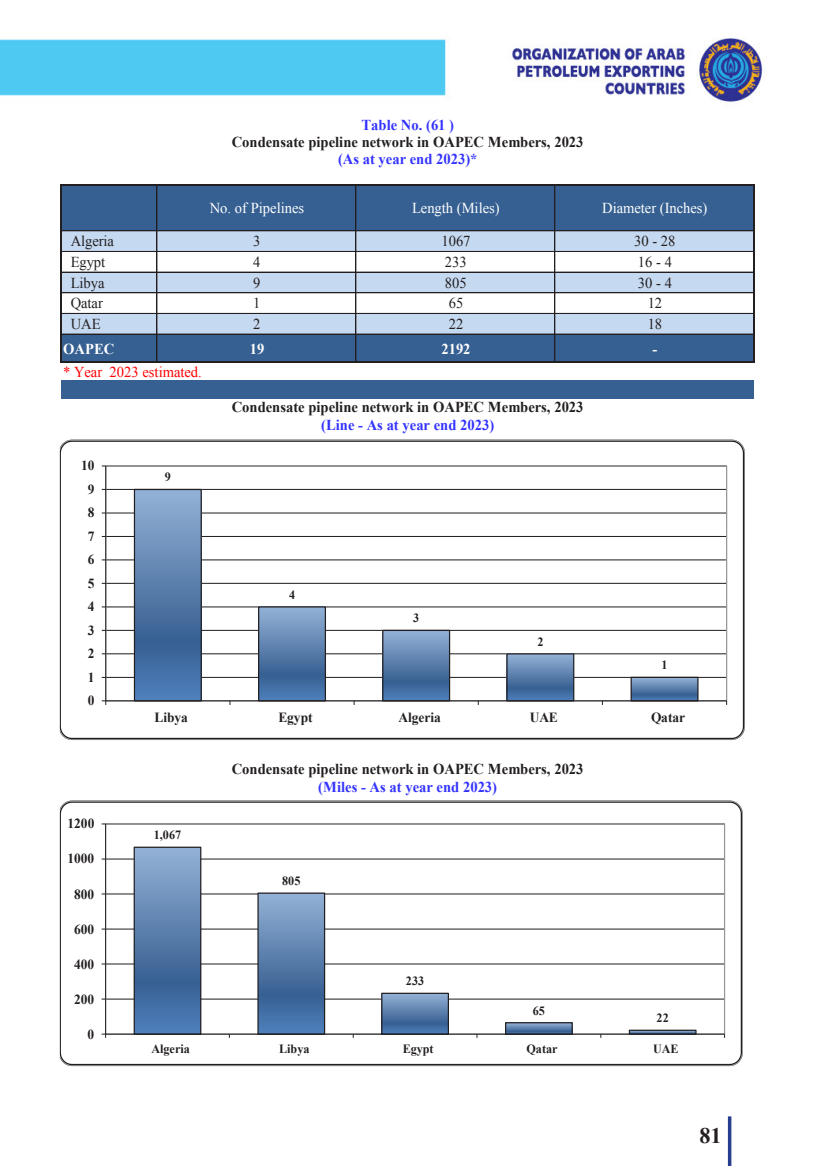
<style>
.page{position:relative;width:819px;height:1166px;background:#fff}
.page>*{position:absolute;margin:0;border:0;box-sizing:border-box;transform-origin:0 0}
.t1{font:700 22.22px "Times New Roman";color:#231f20}
.t2{font:700 15.05px "Times New Roman";color:#231f20;scale:.96 1}
.t3{font:700 15.05px "Times New Roman";color:#33f;scale:.96 1}
.t4{font:15.05px "Times New Roman";color:#231f20;scale:.96 1}
.t5{font:15.05px "Times New Roman";color:#fff;scale:.96 1}
.t6{font:15.05px "Times New Roman";color:#f00;scale:.96 1}
.t7{font:700 15.05px "Times New Roman";color:#fff;scale:.96 1}
.t8{font:700 14px "Times New Roman";color:#231f20;scale:.96 1}
.t9{font:700 13.83px "Times New Roman";color:#231f20;scale:.96 1}
.t10{font:700 12.6px "Times New Roman";color:#231f20;scale:.96 1}
</style>
<div class="page">
<svg style="left:727px;top:1116px;width:4px;height:50px"></svg>
<img style="left:0;top:37px;width:763px;height:65px">
<div style="left:61px;top:185px;width:692px;height:46px;background:#366092"></div>
<div style="left:61px;top:231px;width:692px;height:20px;background:#c5d9f1"></div>
<div style="left:61px;top:272px;width:692px;height:21px;background:#c5d9f1"></div>
<div style="left:61px;top:313px;width:692px;height:21px;background:#c5d9f1"></div>
<div style="left:61px;top:334px;width:692px;height:29px;background:#366092"></div>
<div style="left:61px;top:380px;width:692px;height:19px;background:#366092"></div>
<hr style="left:60px;top:184px;width:1px;height:179px;background:#231f20">
<hr style="left:157px;top:186px;width:1px;height:176px;background:#231f20">
<hr style="left:355px;top:186px;width:1px;height:176px;background:#231f20">
<hr style="left:356px;top:186px;width:1px;height:176px;background:#231f20">
<hr style="left:554px;top:186px;width:1px;height:176px;background:#231f20">
<hr style="left:753px;top:186px;width:1px;height:177px;background:#231f20">
<hr style="left:61px;top:184px;width:693px;height:2px;background:#231f20">
<hr style="left:61px;top:230px;width:692px;height:1px;background:#231f20">
<hr style="left:61px;top:231px;width:692px;height:1px;background:#231f20">
<hr style="left:61px;top:251px;width:692px;height:1px;background:#231f20">
<hr style="left:61px;top:272px;width:692px;height:1px;background:#231f20">
<hr style="left:61px;top:292px;width:692px;height:1px;background:#231f20">
<hr style="left:61px;top:293px;width:692px;height:1px;background:#231f20">
<hr style="left:61px;top:313px;width:692px;height:1px;background:#231f20">
<hr style="left:61px;top:334px;width:692px;height:1px;background:#231f20">
<hr style="left:61px;top:362px;width:693px;height:1px;background:#231f20">
<svg style="left:60px;top:440px;width:685px;height:300px"></svg>
<svg style="left:60px;top:800px;width:682px;height:266px"></svg>
<p class="t3" style="left:361px;top:114px;width:98px">Table No. (61 )</p>
<p class="t2" style="left:232px;top:131px;width:368px">Condensate pipeline network in OAPEC Members, 2023</p>
<p class="t3" style="left:338px;top:148px;width:147px">(As at year end 2023)*</p>
<p class="t5" style="left:210px;top:198px;width:100px">No. of Pipelines</p>
<p class="t5" style="left:412px;top:198px;width:93px">Length (Miles)</p>
<p class="t5" style="left:602px;top:198px;width:111px">Diameter (Inches)</p>
<p class="t4" style="left:71px;top:231px;width:47px">Algeria</p>
<p class="t4" style="left:253px;top:231px;width:9px">3</p>
<p class="t4" style="left:441px;top:231px;width:32px">1067</p>
<p class="t4" style="left:634px;top:231px;width:45px">30 - 28</p>
<p class="t4" style="left:71px;top:252px;width:37px">Egypt</p>
<p class="t4" style="left:253px;top:252px;width:9px">4</p>
<p class="t4" style="left:445px;top:252px;width:24px">233</p>
<p class="t4" style="left:637px;top:252px;width:37px">16 - 4</p>
<p class="t4" style="left:71px;top:272px;width:37px">Libya</p>
<p class="t4" style="left:253px;top:272px;width:9px">9</p>
<p class="t4" style="left:445px;top:272px;width:24px">805</p>
<p class="t4" style="left:637px;top:272px;width:37px">30 - 4</p>
<p class="t4" style="left:71px;top:293px;width:35px">Qatar</p>
<p class="t4" style="left:253px;top:293px;width:9px">1</p>
<p class="t4" style="left:448px;top:293px;width:17px">65</p>
<p class="t4" style="left:647px;top:293px;width:17px">12</p>
<p class="t4" style="left:71px;top:314px;width:33px">UAE</p>
<p class="t4" style="left:253px;top:314px;width:9px">2</p>
<p class="t4" style="left:448px;top:314px;width:17px">22</p>
<p class="t4" style="left:647px;top:314px;width:17px">18</p>
<p class="t7" style="left:63px;top:338px;width:55px">OAPEC</p>
<p class="t7" style="left:250px;top:338px;width:17px">19</p>
<p class="t7" style="left:441px;top:338px;width:32px">2192</p>
<p class="t7" style="left:652px;top:338px;width:7px">-</p>
<p class="t6" style="left:63px;top:361px;width:146px">* Year 2023 estimated.</p>
<p class="t9" style="left:81px;top:456px;width:15px">10</p>
<p class="t9" style="left:88px;top:480px;width:8px">9</p>
<p class="t9" style="left:88px;top:503px;width:8px">8</p>
<p class="t8" style="left:88px;top:526px;width:9px">7</p>
<p class="t9" style="left:88px;top:550px;width:8px">6</p>
<p class="t9" style="left:88px;top:574px;width:8px">5</p>
<p class="t9" style="left:88px;top:597px;width:8px">4</p>
<p class="t9" style="left:88px;top:621px;width:8px">3</p>
<p class="t8" style="left:88px;top:644px;width:9px">2</p>
<p class="t9" style="left:88px;top:667px;width:8px">1</p>
<p class="t9" style="left:88px;top:691px;width:8px">0</p>
<p class="t8" style="left:67px;top:814px;width:30px">1200</p>
<p class="t9" style="left:67px;top:849px;width:29px">1000</p>
<p class="t9" style="left:74px;top:884px;width:22px">800</p>
<p class="t9" style="left:74px;top:919px;width:22px">600</p>
<p class="t8" style="left:74px;top:954px;width:23px">400</p>
<p class="t9" style="left:74px;top:989px;width:22px">200</p>
<p class="t9" style="left:88px;top:1024px;width:8px">0</p>
<p class="t10" style="left:165px;top:468px;width:8px">9</p>
<p class="t2" style="left:232px;top:397px;width:368px">Condensate pipeline network in OAPEC Members, 2023</p>
<p class="t3" style="left:321px;top:415px;width:182px">(Line - As at year end 2023)</p>
<p class="t10" style="left:289px;top:586px;width:8px">4</p>
<p class="t10" style="left:413px;top:609px;width:8px">3</p>
<p class="t10" style="left:537px;top:633px;width:8px">2</p>
<p class="t10" style="left:661px;top:656px;width:8px">1</p>
<p class="t8" style="left:154px;top:707px;width:36px">Libya</p>
<p class="t8" style="left:278px;top:707px;width:37px">Egypt</p>
<p class="t8" style="left:398px;top:707px;width:46px">Algeria</p>
<p class="t8" style="left:529px;top:707px;width:31px">UAE</p>
<p class="t8" style="left:651px;top:707px;width:37px">Qatar</p>
<p class="t10" style="left:154px;top:826px;width:30px">1,067</p>
<p class="t2" style="left:232px;top:758px;width:368px">Condensate pipeline network in OAPEC Members, 2023</p>
<p class="t3" style="left:318px;top:776px;width:188px">(Miles - As at year end 2023)</p>
<p class="t10" style="left:282px;top:872px;width:21px">805</p>
<p class="t10" style="left:406px;top:972px;width:21px">233</p>
<p class="t10" style="left:533px;top:1001px;width:14px">65</p>
<p class="t10" style="left:656px;top:1009px;width:14px">22</p>
<p class="t10" style="left:151px;top:1040px;width:42px">Algeria</p>
<p class="t10" style="left:279px;top:1040px;width:33px">Libya</p>
<p class="t10" style="left:402px;top:1040px;width:34px">Egypt</p>
<p class="t10" style="left:526px;top:1040px;width:34px">Qatar</p>
<p class="t10" style="left:653px;top:1040px;width:28px">UAE</p>
<h1 class="t1" style="left:699px;top:1120px;width:24px">81</h1>
</div>
